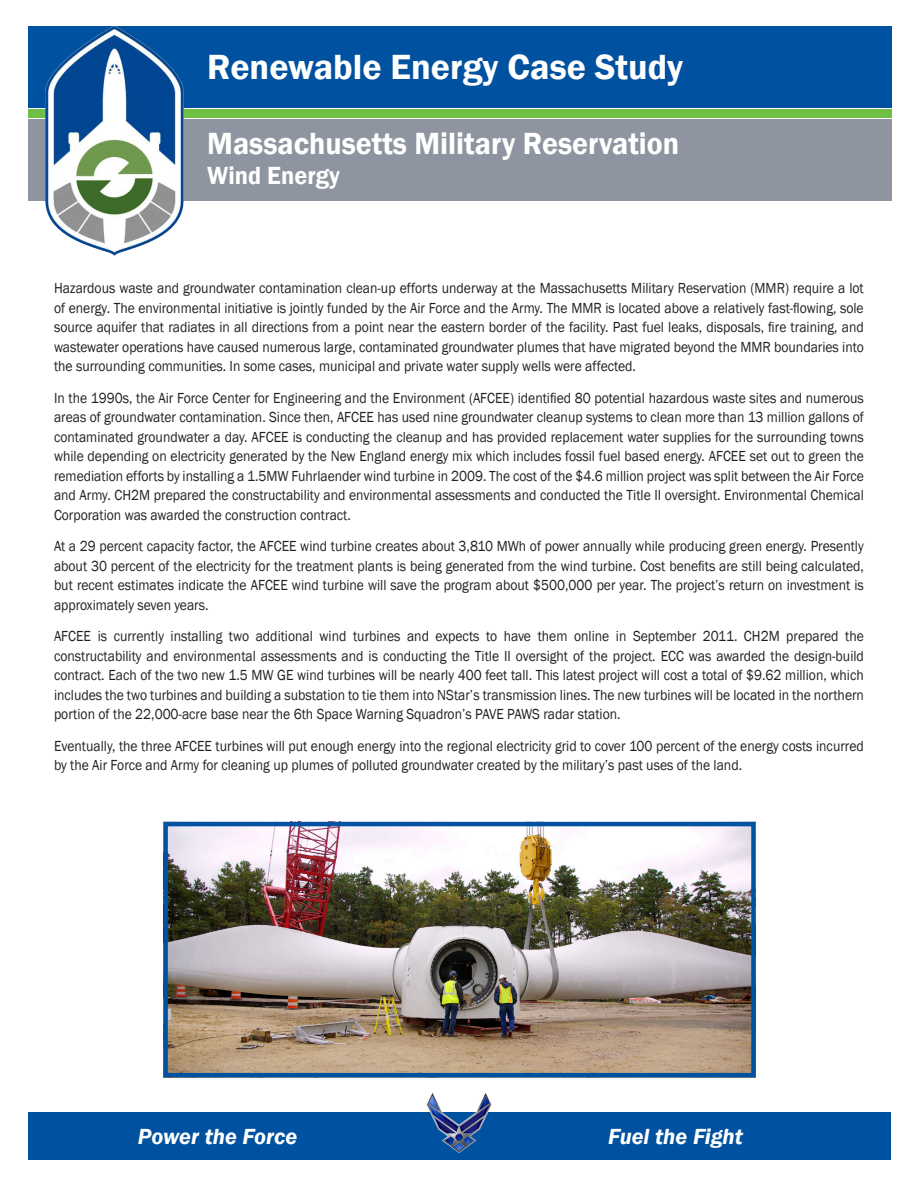
<style>
.page{position:relative;width:918px;height:1188px;background:#fff}
.page>*{position:absolute;margin:0;border:0;box-sizing:border-box;transform-origin:0 0}
.t1{font:600 36px "Franklin Gothic";color:#fff}
.t2{font:600 31.5px "Franklin Gothic";color:#fff;scale:.95 1}
.t3{font:600 25.5px "Franklin Gothic";color:#fff;scale:.95 1}
.t4{font:italic 600 22.5px "Franklin Gothic";color:#fff}
.t5{font:15px/19.5px "Franklin Gothic";color:#231f20;text-align:justify;scale:.91 1}
</style>
<div class="page">
<div style="left:28px;top:26px;width:863px;height:81px;background:#00519f"></div>
<div style="left:28px;top:119px;width:863px;height:82px;background:#8e95a0"></div>
<div style="left:28px;top:109px;width:863px;height:8px;background:#6fbf44"></div>
<img style="left:45px;top:26px;width:138px;height:229px">
<div style="left:28px;top:1113px;width:863px;height:47px;background:#00519f"></div>
<img style="left:425px;top:1093px;width:67px;height:60px">
<img style="left:168px;top:827px;width:583px;height:245px">
<div style="left:163px;top:822px;width:593px;height:255px;border:4px solid #00519f"></div>
<p class="t1" style="left:207px;top:45px;width:477px">Renewable Energy Case Study</p>
<p class="t2" style="left:207px;top:124px;width:498px">Massachusetts Military Reservation</p>
<p class="t3" style="left:207px;top:160px;width:141px">Wind Energy</p>
<p class="t5" style="left:54px;top:279px;width:891px">Hazardous waste and groundwater contamination clean-up efforts underway at the Massachusetts Military Reservation (MMR) require a lot of energy. The environmental initiative is jointly funded by the Air Force and the Army. The MMR is located above a relatively fast-flowing, sole source aquifer that radiates in all directions from a point near the eastern border of the facility. Past fuel leaks, disposals, fire training, and wastewater operations have caused numerous large, contaminated groundwater plumes that have migrated beyond the MMR boundaries into the surrounding communities. In some cases, municipal and private water supply wells were affected.</p>
<p class="t5" style="left:54px;top:388px;width:892px">In the 1990s, the Air Force Center for Engineering and the Environment (AFCEE) identified 80 potential hazardous waste sites and numerous areas of groundwater contamination. Since then, AFCEE has used nine groundwater cleanup systems to clean more than 13 million gallons of contaminated groundwater a day. AFCEE is conducting the cleanup and has provided replacement water supplies for the surrounding towns while depending on electricity generated by the New England energy mix which includes fossil fuel based energy. AFCEE set out to green the remediation efforts by installing a 1.5MW Fuhrlaender wind turbine in 2009. The cost of the $4.6 million project was split between the Air Force and Army. CH2M prepared the constructability and environmental assessments and conducted the Title II oversight. Environmental Chemical Corporation was awarded the construction contract.</p>
<p class="t5" style="left:54px;top:537px;width:892px">At a 29 percent capacity factor, the AFCEE wind turbine creates about 3,810 MWh of power annually while producing green energy. Presently about 30 percent of the electricity for the treatment plants is being generated from the wind turbine. Cost benefits are still being calculated, but recent estimates indicate the AFCEE wind turbine will save the program about $500,000 per year. The project’s return on investment is approximately seven years.</p>
<p class="t5" style="left:54px;top:627px;width:892px">AFCEE is currently installing two additional wind turbines and expects to have them online in September 2011. CH2M prepared the constructability and environmental assessments and is conducting the Title II oversight of the project. ECC was awarded the design-build contract. Each of the two new 1.5 MW GE wind turbines will be nearly 400 feet tall. This latest project will cost a total of $9.62 million, which includes the two turbines and building a substation to tie them into NStar’s transmission lines. The new turbines will be located in the northern portion of the 22,000-acre base near the 6th Space Warning Squadron’s PAVE PAWS radar station.</p>
<p class="t5" style="left:54px;top:736px;width:891px">Eventually, the three AFCEE turbines will put enough energy into the regional electricity grid to cover 100 percent of the energy costs incurred by the Air Force and Army for cleaning up plumes of polluted groundwater created by the military’s past uses of the land.</p>
<p class="t4" style="left:138px;top:1122px;width:161px">Power the Force</p>
<p class="t4" style="left:608px;top:1122px;width:136px">Fuel the Fight</p>
</div>
